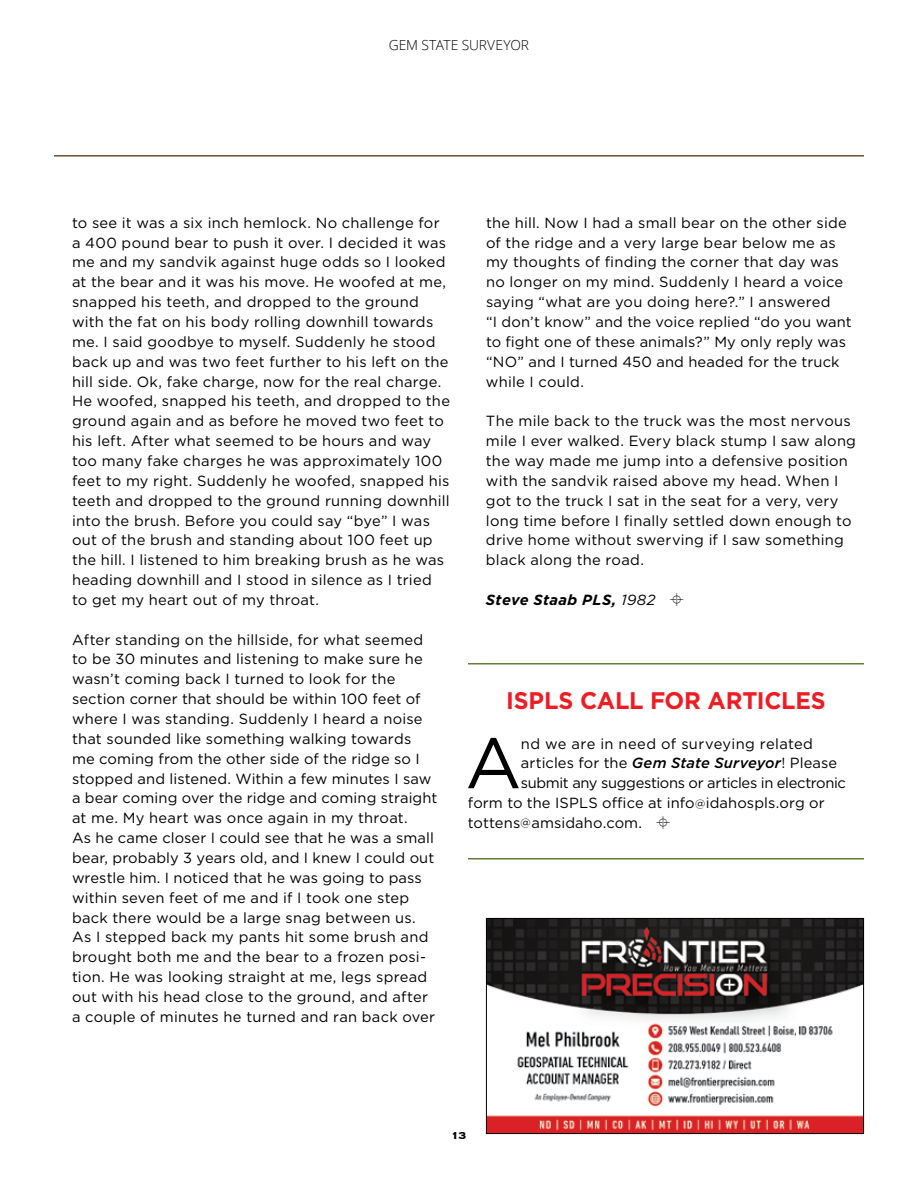
<style>
.page{position:relative;width:918px;height:1188px;background:#fff}
.page>*{position:absolute;margin:0;border:0;box-sizing:border-box;transform-origin:0 0}
.t1{font:71.4px "Gotham";color:#000}
.t2{font:700 24px "Gotham";letter-spacing:-.01em;color:#ed1d24}
.t3{font:14.7px/19.8px "Gotham";letter-spacing:.015em;color:#000}
.t4{font:14.7px "Gotham";letter-spacing:-.025em;color:#000}
.t5{font:italic 700 14.7px "Gotham";letter-spacing:.02em;color:#000}
.t6{font:300 13.8px "Open Sans";letter-spacing:-.005em;color:#000}
.t7{font:700 13.2px "Copperplate";color:#000}
.s1{font-weight:400}
.s2{font-weight:500;font-style:italic}
.s3{font-size:10.5px}
</style>
<div class="page">
<hr style="left:468px;top:663px;width:396px;height:1px;background:#627e3e">
<hr style="left:468px;top:858px;width:396px;height:2px;background:#627e3e">
<img style="left:488px;top:920px;width:374px;height:212px">
<div style="left:486px;top:918px;width:378px;height:216px;border:1px solid #000"></div>
<hr style="left:54px;top:155px;width:810px;height:2px;background:#6b4d36">
<p class="t6" style="left:389px;top:35px;width:142px">GEM STATE SURVEYOR</p>
<p class="t3" style="left:72px;top:212px;width:380px">to see it was a six inch hemlock. No challenge for a 400 pound bear to push it over. I decided it was me and my sandvik against huge odds so I looked at the bear and it was his move. He woofed at me, snapped his teeth, and dropped to the ground with the fat on his body rolling downhill towards me. I said goodbye to myself. Suddenly he stood back up and was two feet further to his left on the hill side. Ok, fake charge, now for the real charge.<br>He woofed, snapped his teeth, and dropped to the ground again and as before he moved two feet to his left. After what seemed to be hours and way too many fake charges he was approximately 100 feet to my right. Suddenly he woofed, snapped his teeth and dropped to the ground running downhill into the brush. Before you could say “bye” I was out of the brush and standing about 100 feet up the hill. I listened to him breaking brush as he was heading downhill and I stood in silence as I tried to get my heart out of my throat.</p>
<p class="t3" style="left:72px;top:629px;width:367px">After standing on the hillside, for what seemed to be 30 minutes and listening to make sure he wasn’t coming back I turned to look for the section corner that should be within 100 feet of where I was standing. Suddenly I heard a noise that sounded like something walking towards me coming from the other side of the ridge so I stopped and listened. Within a few minutes I saw a bear coming over the ridge and coming straight at me. My heart was once again in my throat.<br>As he came closer I could see that he was a small bear, probably 3 years old, and I knew I could out wrestle him. I noticed that he was going to pass within seven feet of me and if I took one step back there would be a large snag between us.<br>As I stepped back my pants hit some brush and brought both me and the bear to a frozen posi&shy;tion. He was looking straight at me, legs spread out with his head close to the ground, and after a couple of minutes he turned and ran back over</p>
<p class="t3" style="left:486px;top:212px;width:367px">the hill. Now I had a small bear on the other side of the ridge and a very large bear below me as my thoughts of finding the corner that day was no longer on my mind. Suddenly I heard a voice saying “what are you doing here?.” I answered<br>“I don’t know” and the voice replied “do you want to fight one of these animals?” My only reply was “NO” and I turned 450 and headed for the truck while I could.</p>
<p class="t3" style="left:486px;top:411px;width:372px">The mile back to the truck was the most nervous mile I ever walked. Every black stump I saw along the way made me jump into a defensive position with the sandvik raised above my head. When I got to the truck I sat in the seat for a very, very long time before I finally settled down enough to drive home without swerving if I saw something black along the road.</p>
<p class="t5" style="left:486px;top:590px;width:171px">Steve Staab PLS, <span class="s1">1982</span></p>
<h2 class="t2" style="left:506px;top:684px;width:14px">ISPLS</h2>
<h2 class="t2" style="left:580px;top:684px;width:247px">CALL FOR ARTICLES</h2>
<h1 class="t1" style="left:465px;top:717px;width:58px">A</h1>
<p class="t3" style="left:521px;top:733px;width:294px">nd we are in need of surveying related</p>
<p class="t3" style="left:521px;top:753px;width:318px">articles for the <span class="s2">Gem State Surveyor</span>! Please</p>
<p class="t4" style="left:521px;top:774px;width:327px">submit any suggestions or articles in electronic</p>
<p class="t3" style="left:468px;top:793px;width:358px">form to the ISPLS office at info<span class="s3">@</span>idahospls.org or</p>
<p class="t3" style="left:468px;top:813px;width:176px">tottens<span class="s3">@</span>amsidaho.com.</p>
<p class="t7" style="left:451px;top:1127px;width:17px">13</p>
</div>
